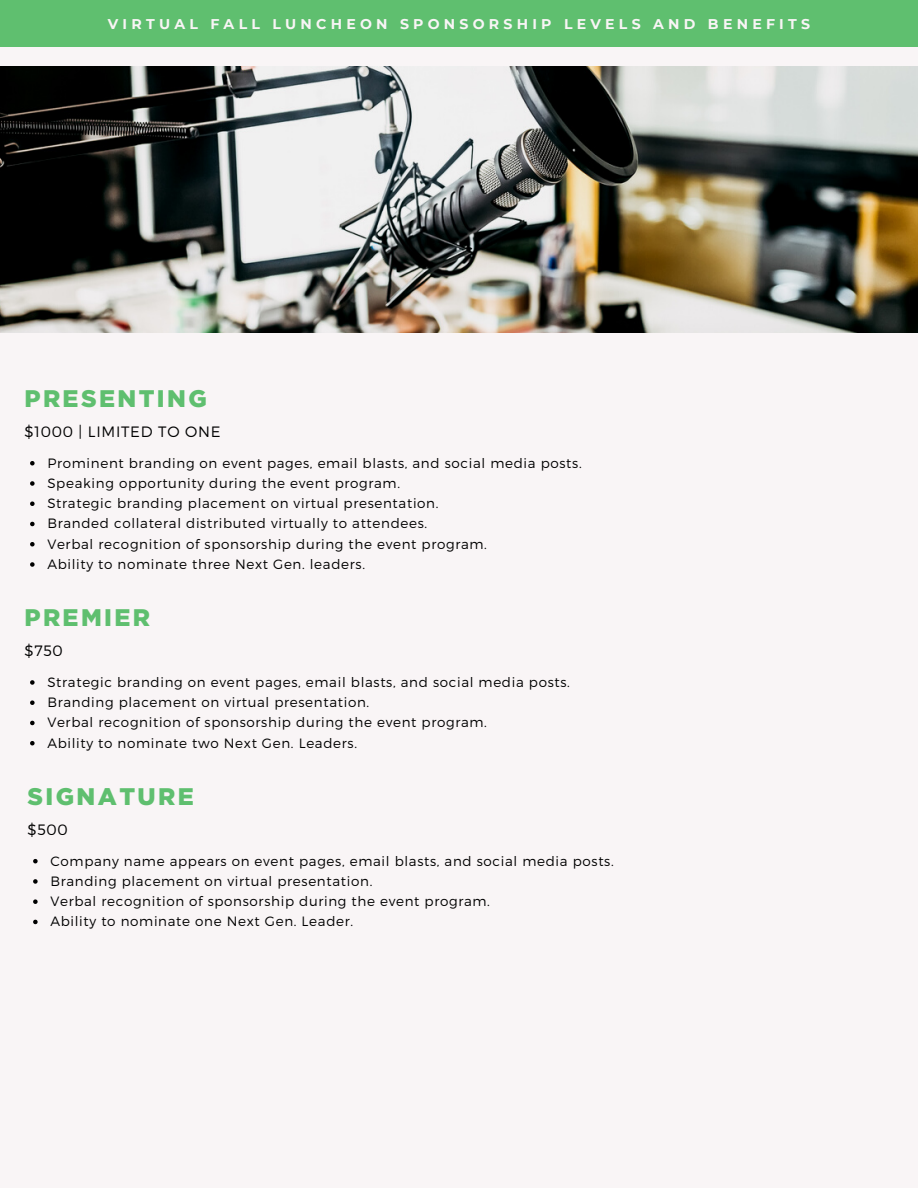
<style>
.page{position:relative;width:918px;height:1188px;background:#f9f5f6}
.page>*{position:absolute;margin:0;border:0;box-sizing:border-box;transform-origin:0 0}
.t1{font:900 24px "Gotham";letter-spacing:.1em;color:#5fbf6f}
.t2{font:300 15px "Montserrat";letter-spacing:.05em;color:#000}
.t3{font:700 14.1px "Montserrat";letter-spacing:.3em;color:#f9f5f6}
.t4{font:300 13.5px/20.2px "Montserrat";letter-spacing:.05em;color:#000}
</style>
<div class="page">
<div style="left:0;top:0;width:918px;height:46px;background:#5fbf6f"></div>
<img style="left:0;top:67px;width:918px;height:265px">
<svg style="left:30px;top:461px;width:5px;height:4px"></svg>
<svg style="left:30px;top:481px;width:5px;height:5px"></svg>
<svg style="left:30px;top:501px;width:5px;height:5px"></svg>
<svg style="left:30px;top:522px;width:5px;height:4px"></svg>
<svg style="left:30px;top:542px;width:5px;height:4px"></svg>
<svg style="left:30px;top:562px;width:5px;height:5px"></svg>
<svg style="left:30px;top:680px;width:5px;height:5px"></svg>
<svg style="left:30px;top:700px;width:5px;height:5px"></svg>
<svg style="left:30px;top:721px;width:5px;height:4px"></svg>
<svg style="left:30px;top:741px;width:5px;height:4px"></svg>
<svg style="left:33px;top:859px;width:5px;height:4px"></svg>
<svg style="left:33px;top:879px;width:5px;height:5px"></svg>
<svg style="left:33px;top:899px;width:5px;height:5px"></svg>
<svg style="left:33px;top:920px;width:5px;height:4px"></svg>
<p class="t3" style="left:108px;top:16px;width:704px">VIRTUAL FALL LUNCHEON SPONSORSHIP LEVELS AND BENEFITS</p>
<h1 class="t1" style="left:24px;top:387px;width:184px">PRESENTING</h1>
<p class="t2" style="left:24px;top:422px;width:198px">$1000 | LIMITED TO ONE</p>
<p class="t4" style="left:47px;top:452px;width:536px">Prominent branding on event pages, email blasts, and social media posts.<br>Speaking opportunity during the event program.<br>Strategic branding placement on virtual presentation.<br>Branded collateral distributed virtually to attendees.<br>Verbal recognition of sponsorship during the event program.<br>Ability to nominate three Next Gen. leaders.</p>
<h1 class="t1" style="left:24px;top:607px;width:127px">PREMIER</h1>
<p class="t2" style="left:24px;top:641px;width:40px">$750</p>
<p class="t4" style="left:47px;top:671px;width:524px">Strategic branding on event pages, email blasts, and social media posts.<br>Branding placement on virtual presentation.<br>Verbal recognition of sponsorship during the event program.<br>Ability to nominate two Next Gen. Leaders.</p>
<h1 class="t1" style="left:27px;top:785px;width:168px">SIGNATURE</h1>
<p class="t2" style="left:27px;top:819px;width:42px">$500</p>
<p class="t4" style="left:50px;top:850px;width:565px">Company name appears on event pages, email blasts, and social media posts.<br>Branding placement on virtual presentation.<br>Verbal recognition of sponsorship during the event program.<br>Ability to nominate one Next Gen. Leader.</p>
</div>
